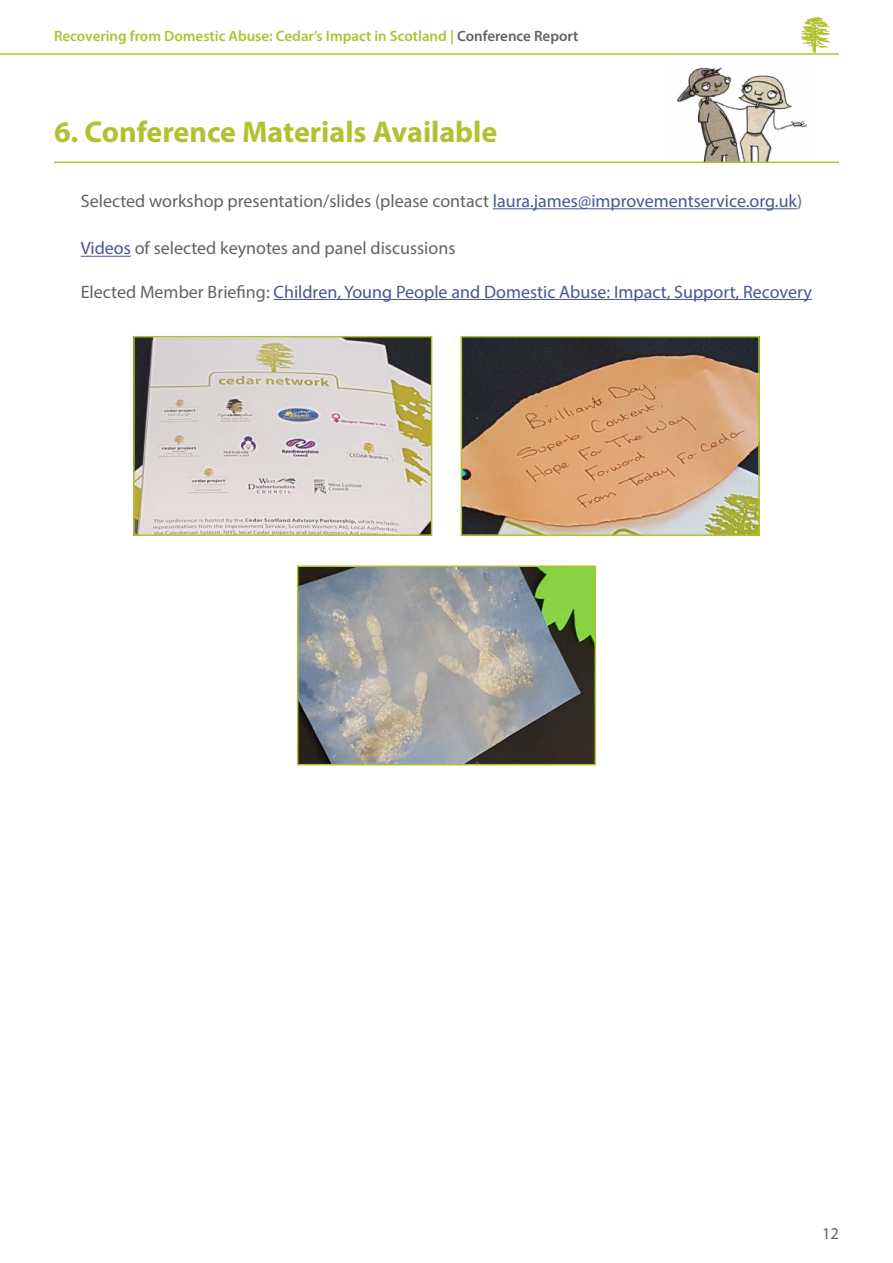
<style>
.page{position:relative;width:893px;height:1263px;background:#fff}
.page>*{position:absolute;margin:0;border:0;box-sizing:border-box;transform-origin:0 0}
.t1{font:700 30px "Myriad Pro";color:#b1c132}
.body{font:18px "Myriad Pro";color:#636363}
.body-2{font:18px "Myriad Pro";color:#465792}
.t2{font:16.5px "Myriad Pro";color:#636363}
.t3{font:600 15px "Myriad Pro";color:#b1c132}
.s1{color:#636363}
.s2{color:#465792}
</style>
<div class="page">
<hr style="left:0;top:53px;width:839px;height:2px;background:#b1c132">
<svg style="left:801px;top:17px;width:29px;height:35px"></svg>
<hr style="left:493px;top:208px;width:304px;height:1px;background:#465792">
<hr style="left:81px;top:256px;width:50px;height:1px;background:#465792">
<hr style="left:274px;top:299px;width:538px;height:1px;background:#465792">
<img style="left:671px;top:67px;width:138px;height:95px">
<img style="left:136px;top:339px;width:293px;height:194px">
<div style="left:133px;top:336px;width:299px;height:200px;border:2px solid #b1c132"></div>
<img style="left:300px;top:568px;width:293px;height:194px">
<div style="left:297px;top:565px;width:299px;height:200px;border:2px solid #b1c132"></div>
<img style="left:464px;top:339px;width:293px;height:194px">
<div style="left:461px;top:336px;width:299px;height:200px;border:2px solid #b1c132"></div>
<hr style="left:54px;top:162px;width:785px;height:1px;background:#b1c132">
<p class="t3" style="left:54px;top:26px;width:526px">Recovering from Domestic Abuse: Cedar’s Impact in Scotland | <span class="s1">Conference Report</span></p>
<p class="t1" style="left:54px;top:112px;width:445px">6. Conference Materials Available</p>
<p class="body" style="left:81px;top:190px;width:723px">Selected workshop presentation/slides (please contact <span class="s2">laura.james@improvementservice.org.uk</span>)</p>
<p class="body" style="left:81px;top:237px;width:376px"><span class="s2">Videos</span> of selected keynotes and panel discussions</p>
<p class="body-2" style="left:81px;top:280px;width:733px"><span class="s1">Elected Member Briefing:</span> Children, Young People and Domestic Abuse: Impact, Support, Recovery</p>
<p class="t2" style="left:822px;top:1224px;width:18px">12</p>
</div>
